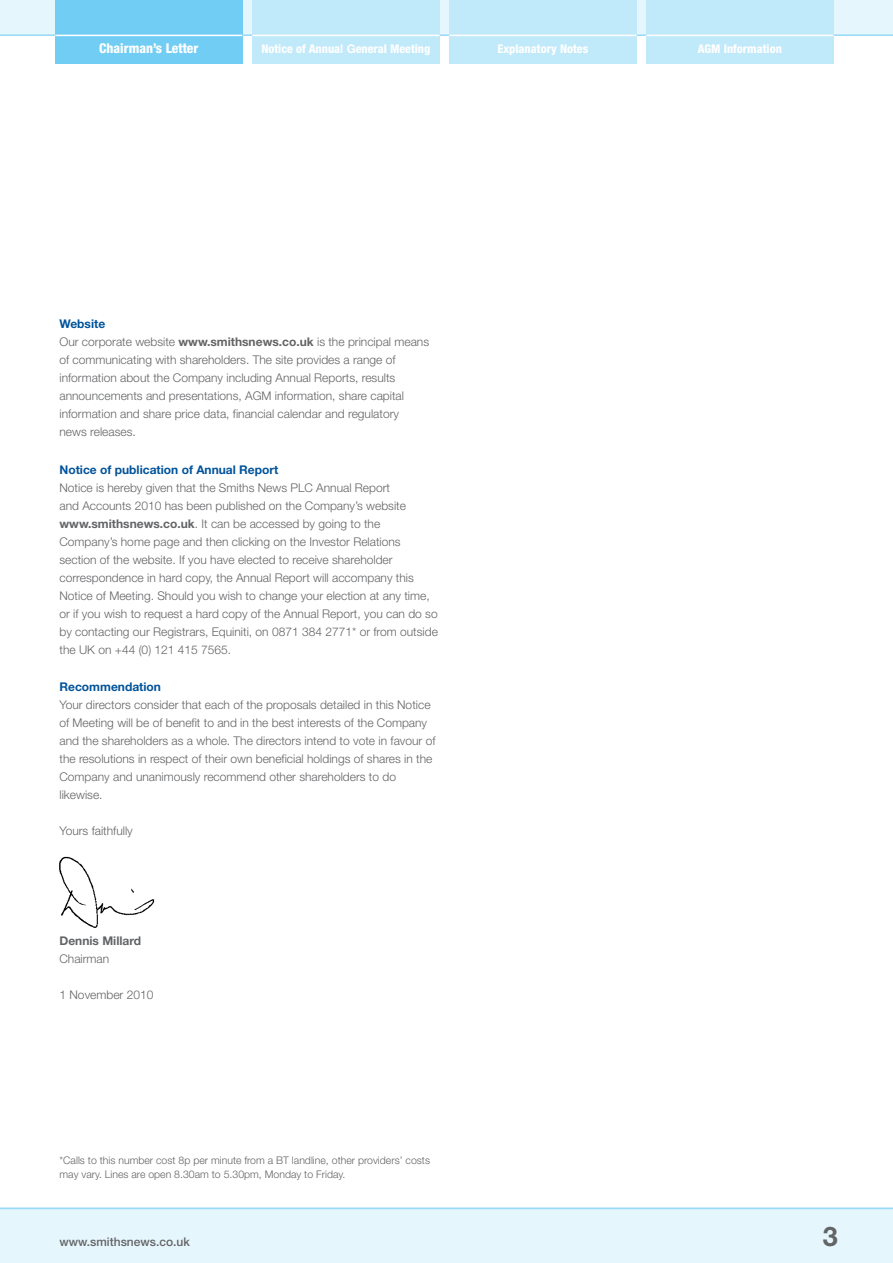
<style>
.page{position:relative;width:893px;height:1263px;background:#fff}
.page>*{position:absolute;margin:0;border:0;box-sizing:border-box;transform-origin:0 0}
.t1{font:700 27px "Helvetica Neue";color:#636466}
.t2{font:800 condensed 13.5px "Helvetica Neue";color:#fff}
.t3{font:300 12px/18px "Helvetica Neue";color:#636466}
.t4{font:800 condensed 12px "Helvetica Neue";color:#fff}
.t5{font:700 12px "Helvetica Neue";color:#00539b}
.t6{font:500 12px "Helvetica Neue";color:#636466}
.t7{font:700 12px "Helvetica Neue";color:#636466}
.t8{font:300 10.5px/13.5px "Helvetica Neue";color:#636466}
.s1{font-weight:700;font-stretch:normal}
.s2{font-weight:700;color:#00539b}
.s3{font-weight:700}
</style>
<div class="page">
<div style="left:0;top:0;width:893px;height:34px;background:#e6f6fd"></div>
<hr style="left:0;top:34px;width:893px;height:2px;background:#95daf7">
<div style="left:0;top:1208px;width:893px;height:55px;background:#e6f6fd"></div>
<hr style="left:0;top:1208px;width:893px;height:1px;background:#95daf7">
<div style="left:449px;top:0;width:187px;height:64px;background:#c0e9fa"></div>
<hr style="left:449px;top:35px;width:187px;height:1px;background:#fff">
<div style="left:646px;top:0;width:187px;height:64px;background:#c0e9fa"></div>
<hr style="left:646px;top:35px;width:187px;height:1px;background:#fff">
<div style="left:55px;top:0;width:187px;height:64px;background:#72cdf4"></div>
<hr style="left:55px;top:35px;width:187px;height:1px;background:#fff">
<div style="left:252px;top:0;width:187px;height:64px;background:#c0e9fa"></div>
<hr style="left:252px;top:35px;width:187px;height:1px;background:#fff">
<img style="left:59px;top:856px;width:96px;height:72px">
<p class="t2" style="left:99px;top:40px;width:101px">Chairman’s Letter</p>
<p class="t4" style="left:261px;top:41px;width:171px">Notice of Annua<span class="s1">l G</span>eneral Meeting</p>
<p class="t4" style="left:497px;top:41px;width:92px">Explanatory Notes</p>
<p class="t4" style="left:698px;top:41px;width:86px">AGM Information</p>
<p class="t3" style="left:60px;top:315px;width:371px"><span class="s2">Website<br></span>Our corporate website <span class="s3">www.smithsnews.co.uk</span> is the principal means of communicating with shareholders. The site provides a range of information about the Company including Annual Reports, results announcements and presentations, AGM information, share capital information and share price data, financial calendar and regulatory news releases.</p>
<p class="t5" style="left:60px;top:462px;width:220px">Notice of publication of Annual Report</p>
<p class="t3" style="left:60px;top:478px;width:380px">Notice is hereby given that the Smiths News PLC Annual Report<br>and Accounts 2010 has been published on the Company’s website <span class="s3">www.smithsnews.co.uk</span>. It can be accessed by going to the Company’s home page and then clicking on the Investor Relations section of the website. If you have elected to receive shareholder correspondence in hard copy, the Annual Report will accompany this Notice of Meeting. Should you wish to change your election at any time, or if you wish to request a hard copy of the Annual Report, you can do so by contacting our Registrars, Equiniti, on 0871 384 2771* or from outside the UK on +44 (0) 121 415 7565.</p>
<p class="t5" style="left:60px;top:680px;width:103px">Recommendation</p>
<p class="t3" style="left:60px;top:696px;width:377px">Your directors consider that each of the proposals detailed in this Notice of Meeting will be of benefit to and in the best interests of the Company and the shareholders as a whole. The directors intend to vote in favour of the resolutions in respect of their own beneficial holdings of shares in the Company and unanimously recommend other shareholders to do likewise.</p>
<p class="t3" style="left:60px;top:822px;width:75px">Yours faithfully</p>
<p class="t7" style="left:60px;top:933px;width:83px">Dennis Millard</p>
<p class="t3" style="left:60px;top:949px;width:51px">Chairman</p>
<p class="t3" style="left:60px;top:985px;width:95px">1 November 2010</p>
<p class="t8" style="left:60px;top:1154px;width:372px">*Calls to this number cost 8p per minute from a BT landline, other providers’ costs may vary. Lines are open 8.30am to 5.30pm, Monday to Friday.</p>
<p class="t6" style="left:60px;top:1234px;width:132px">www.smithsnews.co.uk</p>
<h1 class="t1" style="left:823px;top:1220px;width:17px">3</h1>
</div>
